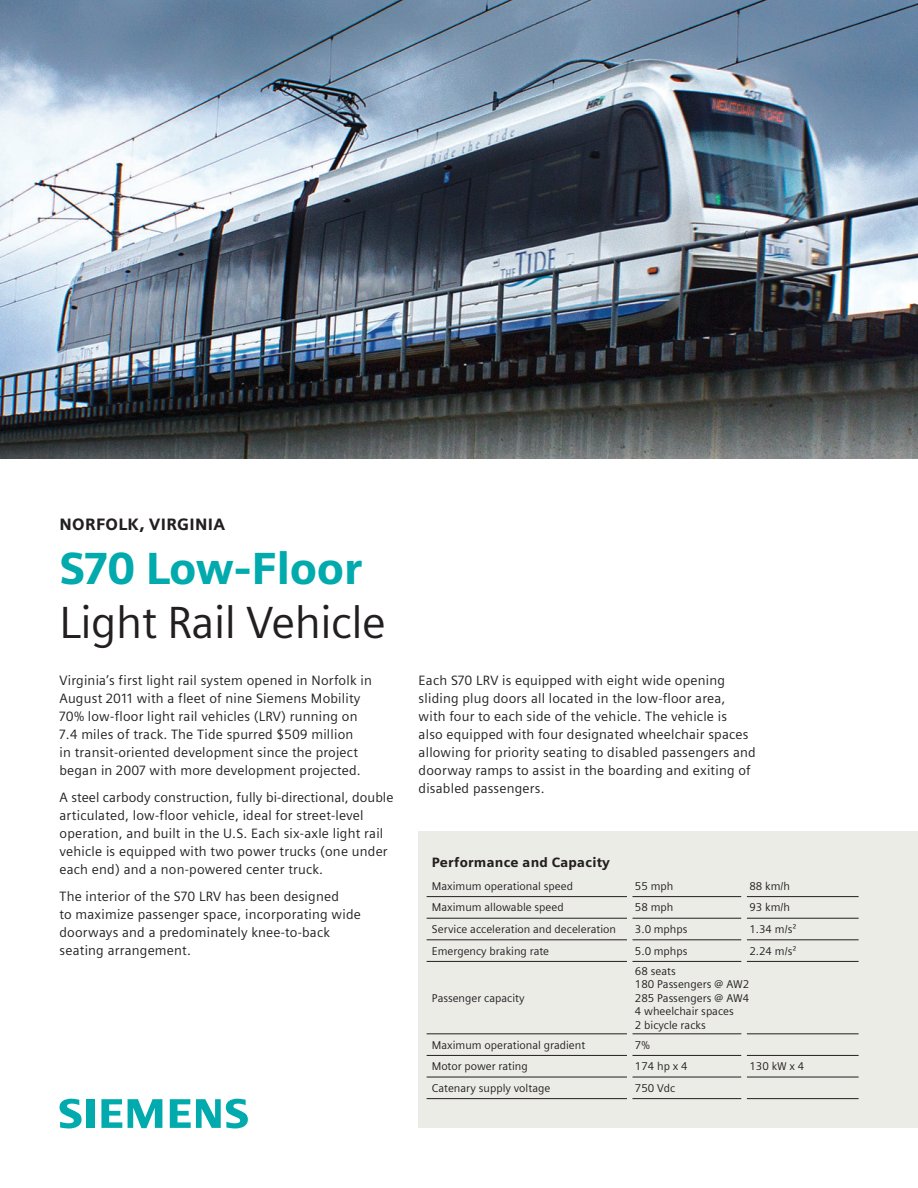
<style>
.page{position:relative;width:918px;height:1188px;background:#fff}
.page>*{position:absolute;margin:0;border:0;box-sizing:border-box;transform-origin:0 0}
.t1{font:45px "Siemens Sans";letter-spacing:-.01em;color:#231f20}
.t2{font:900 45px "Siemens Sans";letter-spacing:-.01em;color:#00aaad}
.t3{font:900 16.5px "Siemens Sans";letter-spacing:.02em;color:#231f20}
.t4{font:13.5px/18px "Siemens Sans";letter-spacing:.015em;color:#231f20}
.t5{font:900 13.5px "Siemens Sans";letter-spacing:.015em;color:#231f20}
.t6{font:11.25px/13.5px "Siemens Sans";color:#231f20}
</style>
<div class="page">
<div style="left:419px;top:831px;width:499px;height:297px;background:#ecece7"></div>
<svg style="left:60px;top:1099px;width:34px;height:29px"></svg>
<svg style="left:101px;top:1099px;width:21px;height:29px"></svg>
<svg style="left:128px;top:1099px;width:34px;height:29px"></svg>
<svg style="left:170px;top:1099px;width:78px;height:29px"></svg>
<hr style="left:632px;top:896px;width:109px;height:1px;background:#231f20">
<hr style="left:747px;top:896px;width:112px;height:1px;background:#231f20">
<hr style="left:632px;top:918px;width:109px;height:1px;background:#231f20">
<hr style="left:747px;top:918px;width:112px;height:1px;background:#231f20">
<hr style="left:632px;top:1055px;width:109px;height:1px;background:#231f20">
<hr style="left:747px;top:1055px;width:112px;height:1px;background:#231f20">
<hr style="left:632px;top:1077px;width:109px;height:1px;background:#231f20">
<hr style="left:747px;top:1077px;width:112px;height:1px;background:#231f20">
<hr style="left:632px;top:1098px;width:109px;height:1px;background:#231f20">
<hr style="left:747px;top:1098px;width:112px;height:1px;background:#231f20">
<hr style="left:632px;top:940px;width:109px;height:1px;background:#231f20">
<hr style="left:747px;top:940px;width:112px;height:1px;background:#231f20">
<hr style="left:632px;top:961px;width:109px;height:1px;background:#231f20">
<hr style="left:747px;top:961px;width:112px;height:1px;background:#231f20">
<hr style="left:632px;top:1034px;width:109px;height:1px;background:#231f20">
<hr style="left:747px;top:1034px;width:112px;height:1px;background:#231f20">
<hr style="left:427px;top:896px;width:200px;height:1px;background:#231f20">
<hr style="left:427px;top:918px;width:200px;height:1px;background:#231f20">
<hr style="left:427px;top:940px;width:200px;height:1px;background:#231f20">
<hr style="left:427px;top:961px;width:200px;height:1px;background:#231f20">
<hr style="left:427px;top:1034px;width:200px;height:1px;background:#231f20">
<hr style="left:427px;top:1055px;width:200px;height:1px;background:#231f20">
<hr style="left:427px;top:1077px;width:200px;height:1px;background:#231f20">
<hr style="left:427px;top:1098px;width:200px;height:1px;background:#231f20">
<img style="left:0;top:0;width:918px;height:459px">
<p class="t3" style="left:60px;top:511px;width:167px">NORFOLK, VIRGINIA</p>
<h1 class="t2" style="left:60px;top:532px;width:304px">S70 Low-Floor</h1>
<h1 class="t1" style="left:60px;top:588px;width:328px">Light Rail Vehicle</h1>
<p class="t4" style="left:60px;top:670px;width:314px">Virginia’s first light rail system opened in Norfolk in August 2011 with a fleet of nine Siemens Mobility 70% low-floor light rail vehicles (LRV) running on 7.4 miles of track. The Tide spurred $509 million<br>in transit-oriented development since the project began in 2007 with more development projected.</p>
<p class="t4" style="left:60px;top:787px;width:336px">A steel carbody construction, fully bi-directional, double articulated, low-floor vehicle, ideal for street-level operation, and built in the U.S. Each six-axle light rail vehicle is equipped with two power trucks (one under each end) and a non-powered center truck.</p>
<p class="t4" style="left:60px;top:887px;width:303px">The interior of the S70 LRV has been designed<br>to maximize passenger space, incorporating wide doorways and a predominately knee-to-back seating arrangement.</p>
<p class="t4" style="left:419px;top:670px;width:339px">Each S70 LRV is equipped with eight wide opening sliding plug doors all located in the low-floor area, with four to each side of the vehicle. The vehicle is<br>also equipped with four designated wheelchair spaces allowing for priority seating to disabled passengers and doorway ramps to assist in the boarding and exiting of disabled passengers.</p>
<p class="t5" style="left:432px;top:851px;width:180px">Performance and Capacity</p>
<p class="t6" style="left:432px;top:878px;width:143px">Maximum operational speed</p>
<p class="t6" style="left:635px;top:878px;width:40px">55 mph</p>
<p class="t6" style="left:749px;top:878px;width:42px">88 km/h</p>
<p class="t6" style="left:432px;top:900px;width:133px">Maximum allowable speed</p>
<p class="t6" style="left:635px;top:900px;width:40px">58 mph</p>
<p class="t6" style="left:749px;top:900px;width:42px">93 km/h</p>
<p class="t6" style="left:432px;top:922px;width:186px">Service acceleration and deceleration</p>
<p class="t6" style="left:635px;top:922px;width:54px">3.0 mphps</p>
<p class="t6" style="left:749px;top:922px;width:49px">1.34 m/s²</p>
<p class="t6" style="left:432px;top:943px;width:119px">Emergency braking rate</p>
<p class="t6" style="left:635px;top:943px;width:54px">5.0 mphps</p>
<p class="t6" style="left:749px;top:943px;width:49px">2.24 m/s²</p>
<p class="t6" style="left:432px;top:990px;width:94px">Passenger capacity</p>
<p class="t6" style="left:635px;top:963px;width:116px">68 seats<br>180 Passengers @ AW2<br>285 Passengers @ AW4<br>4 wheelchair spaces<br>2 bicycle racks</p>
<p class="t6" style="left:432px;top:1037px;width:155px">Maximum operational gradient</p>
<p class="t6" style="left:635px;top:1037px;width:16px">7%</p>
<p class="t6" style="left:432px;top:1059px;width:97px">Motor power rating</p>
<p class="t6" style="left:635px;top:1059px;width:54px">174 hp x 4</p>
<p class="t6" style="left:749px;top:1059px;width:57px">130 kW x 4</p>
<p class="t6" style="left:432px;top:1080px;width:120px">Catenary supply voltage</p>
<p class="t6" style="left:635px;top:1080px;width:42px">750 Vdc</p>
</div>
